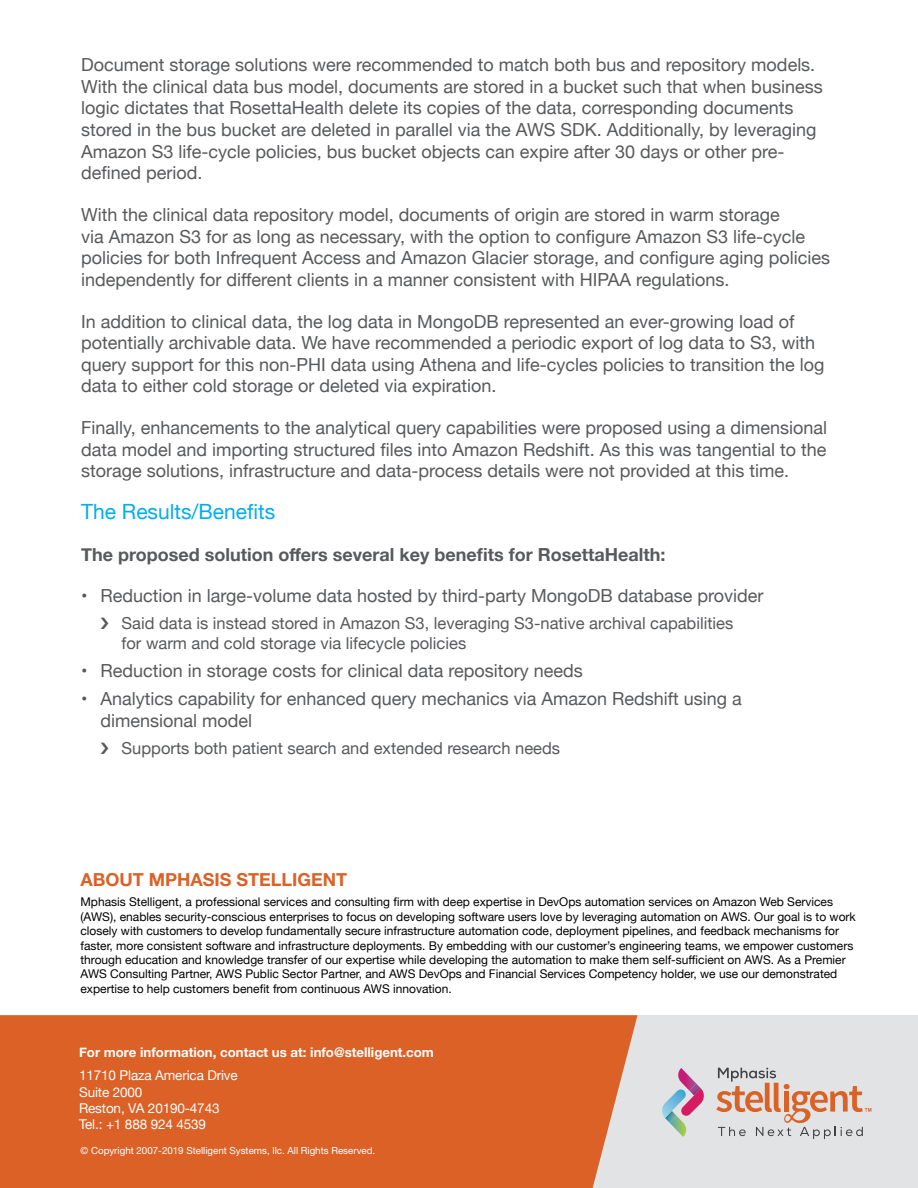
<style>
.page{position:relative;width:918px;height:1188px;background:#fff}
.page>*{position:absolute;margin:0;border:0;box-sizing:border-box;transform-origin:0 0}
.t1{font:21px "Helvetica Neue";color:#00aeef}
.t2{font:18px/21.6px "Helvetica Neue";color:#58595b}
.t3{font:700 18px "Helvetica Neue";color:#58595b}
.t4{font:700 18px "Helvetica Neue LT Std";color:#db6127}
.t5{font:16.5px/19.8px "Helvetica Neue";color:#58595b}
.t6{font:13.5px/16.2px "Helvetica Neue";letter-spacing:-.01em;color:#fff}
.t7{font:700 13.2px "Helvetica Neue";color:#fff}
.t8{font:12px/14.4px "Helvetica Neue";color:#000}
.t9{font:9.75px "Helvetica Neue LT Std";color:#fff}
</style>
<div class="page">
<div style="left:0;top:1015px;width:918px;height:173px;background:#e2e3e4"></div>
<div style="left:0;top:1015px;width:638px;height:173px;background:#db6127"></div>
<svg style="left:662px;top:1068px;width:42px;height:69px"></svg>
<svg style="left:716px;top:1068px;width:155px;height:71px"></svg>
<p class="t2" style="left:81px;top:55px;width:743px">Document storage solutions were recommended to match both bus and repository models.<br>With the clinical data bus model, documents are stored in a bucket such that when business logic dictates that RosettaHealth delete its copies of the data, corresponding documents stored in the bus bucket are deleted in parallel via the AWS SDK. Additionally, by leveraging Amazon S3 life-cycle policies, bus bucket objects can expire after 30 days or other pre&shy;defined period.</p>
<p class="t2" style="left:81px;top:205px;width:751px">With the clinical data repository model, documents of origin are stored in warm storage<br>via Amazon S3 for as long as necessary, with the option to configure Amazon S3 life-cycle policies for both Infrequent Access and Amazon Glacier storage, and configure aging policies independently for different clients in a manner consistent with HIPAA regulations.</p>
<p class="t2" style="left:81px;top:311px;width:745px">In addition to clinical data, the log data in MongoDB represented an ever-growing load of potentially archivable data. We have recommended a periodic export of log data to S3, with query support for this non-PHI data using Athena and life-cycles policies to transition the log data to either cold storage or deleted via expiration.</p>
<p class="t2" style="left:81px;top:418px;width:748px;text-align:justify">Finally, enhancements to the analytical query capabilities were proposed using a dimensional data model and importing structured files into Amazon Redshift. As this was tangential to the storage solutions, infrastructure and data-process details were not provided at this time.</p>
<p class="t1" style="left:81px;top:496px;width:196px">The Results/Benefits</p>
<p class="t3" style="left:81px;top:540px;width:586px">The proposed solution offers several key benefits for RosettaHealth:</p>
<p class="t2" style="left:81px;top:586px;width:684px">• Reduction in large-volume data hosted by third-party MongoDB database provider</p>
<p class="t5" style="left:122px;top:614px;width:613px">Said data is instead stored in Amazon S3, leveraging S3-native archival capabilities for warm and cold storage via lifecycle policies</p>
<p class="t2" style="left:81px;top:661px;width:503px">• Reduction in storage costs for clinical data repository needs</p>
<p class="t2" style="left:101px;top:689px;width:643px;text-indent:-19px">• Analytics capability for enhanced query mechanics via Amazon Redshift using a dimensional model</p>
<p class="t5" style="left:122px;top:739px;width:440px">Supports both patient search and extended research needs</p>
<p class="t4" style="left:81px;top:868px;width:268px">ABOUT MPHASIS STELLIGENT</p>
<p class="t8" style="left:81px;top:896px;width:777px">Mphasis Stelligent, a professional services and consulting firm with deep expertise in DevOps automation services on Amazon Web Services (AWS), enables security-conscious enterprises to focus on developing software users love by leveraging automation on AWS. Our goal is to work closely with customers to develop fundamentally secure infrastructure automation code, deployment pipelines, and feedback mechanisms for faster, more consistent software and infrastructure deployments. By embedding with our customer’s engineering teams, we empower customers through education and knowledge transfer of our expertise while developing the automation to make them self-sufficient on AWS. As a Premier AWS Consulting Partner, AWS Public Sector Partner, and AWS DevOps and Financial Services Competency holder, we use our demonstrated expertise to help customers benefit from continuous AWS innovation.</p>
<p class="t7" style="left:79px;top:1042px;width:356px">For more information, contact us at: info@stelligent.com</p>
<p class="t6" style="left:79px;top:1068px;width:160px">11710 Plaza America Drive<br>Suite 2000<br>Reston, VA 20190-4743<br>Tel.: +1 888 924 4539</p>
<p class="t9" style="left:81px;top:1145px;width:296px">© Copyright 2007-2019 Stelligent Systems, llc. All Rights Reserved.</p>
</div>
